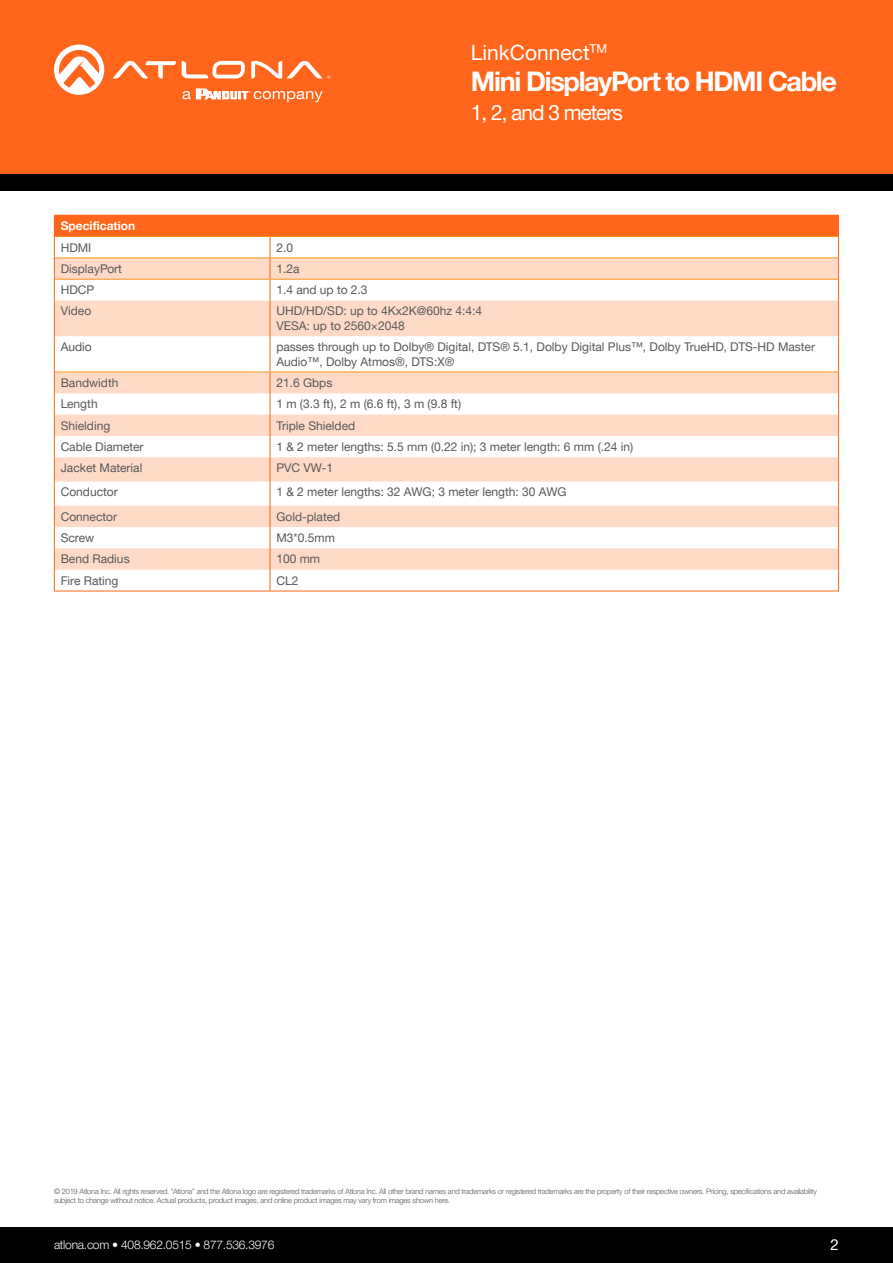
<style>
.page{position:relative;width:893px;height:1263px;background:#fff}
.page>*{position:absolute;margin:0;border:0;box-sizing:border-box;transform-origin:0 0}
.t1{font:700 27px "Helvetica Neue LTW1 G";letter-spacing:-.05em;color:#fff}
.t2{font:21px "Helvetica Neue LTW1 G";letter-spacing:-.05em;color:#fff}
.t3{font:21px "Helvetica Neue LTW1 G";color:#fff}
.t4{font:15px "Helvetica Neue LTW1 G";color:#fff}
.Index_Section_Head{font:12px/14.4px "Helvetica Neue LTW1 G";color:#57585a}
.t5{font:300 12px "Helvetica Neue LTW1 G";letter-spacing:-.02em;color:#fff}
.Index_Section_Head-2{font:700 12px "Helvetica Neue LTW1 G";color:#fff}
.General_Text_8pt{font:12px "Helvetica Neue LTW1 G";color:#57585a}
.General_Text{font:12px "Helvetica Neue LTW1 G";color:#57585a}
.t6{font:300 7.5px/9px "Helvetica Neue LTW1 G";letter-spacing:-.025em;color:#57585a}
</style>
<div class="page">
<div style="left:0;top:1227px;width:893px;height:36px;background:#000"></div>
<div style="left:0;top:0;width:893px;height:174px;background:#ff661c"></div>
<div style="left:0;top:174px;width:893px;height:17px;background:#000"></div>
<svg style="left:182px;top:61px;width:63px;height:17px"></svg>
<svg style="left:113px;top:61px;width:63px;height:18px"></svg>
<svg style="left:251px;top:61px;width:79px;height:18px"></svg>
<svg style="left:54px;top:45px;width:50px;height:50px"></svg>
<svg style="left:183px;top:88px;width:140px;height:14px"></svg>
<div style="left:54px;top:215px;width:785px;height:22px;background:#ff661c"></div>
<svg style="left:55px;top:258px;width:783px;height:312px;fill:#ffdac6"></svg>
<svg style="left:270px;top:237px;width:1px;height:64px"></svg>
<svg style="left:838px;top:237px;width:1px;height:64px"></svg>
<hr style="left:270px;top:301px;width:1px;height:35px;background:#f36421">
<hr style="left:838px;top:301px;width:1px;height:35px;background:#f36421">
<hr style="left:270px;top:336px;width:1px;height:36px;background:#f36421">
<hr style="left:838px;top:336px;width:1px;height:36px;background:#f36421">
<hr style="left:55px;top:236px;width:215px;height:1px;background:#f7931d">
<hr style="left:270px;top:236px;width:569px;height:1px;background:#f7931d">
<hr style="left:55px;top:257px;width:215px;height:1px;background:#f7931d">
<hr style="left:270px;top:257px;width:568px;height:1px;background:#f7931d">
<hr style="left:55px;top:279px;width:215px;height:1px;background:#f7931d">
<hr style="left:270px;top:279px;width:568px;height:1px;background:#f7931d">
<hr style="left:55px;top:372px;width:215px;height:1px;background:#f7931d">
<hr style="left:270px;top:372px;width:568px;height:1px;background:#f7931d">
<svg style="left:54px;top:237px;width:1px;height:64px"></svg>
<hr style="left:54px;top:301px;width:1px;height:35px;background:#ff661c">
<hr style="left:54px;top:336px;width:1px;height:36px;background:#ff661c">
<hr style="left:54px;top:591px;width:216px;height:1px;background:#ff661c">
<hr style="left:270px;top:591px;width:569px;height:1px;background:#ff661c">
<svg style="left:54px;top:372px;width:1px;height:219px"></svg>
<svg style="left:270px;top:372px;width:1px;height:219px"></svg>
<svg style="left:838px;top:372px;width:1px;height:219px"></svg>
<h2 class="t3" style="left:471px;top:39px;width:138px">LinkConnect<sup>TM</sup></h2>
<h1 class="t1" style="left:471px;top:65px;width:368px">Mini DisplayPort to HDMI Cable</h1>
<h2 class="t2" style="left:471px;top:99px;width:153px">1, 2, and 3 meters</h2>
<p class="Index_Section_Head-2" style="left:61px;top:218px;width:76px">Specification</p>
<p class="Index_Section_Head" style="left:61px;top:240px;width:32px">HDMI</p>
<p class="Index_Section_Head" style="left:276px;top:240px;width:18px">2.0</p>
<p class="Index_Section_Head" style="left:61px;top:261px;width:63px">DisplayPort</p>
<p class="Index_Section_Head" style="left:276px;top:261px;width:25px">1.2a</p>
<p class="Index_Section_Head" style="left:61px;top:283px;width:35px">HDCP</p>
<p class="Index_Section_Head" style="left:276px;top:283px;width:93px">1.4 and up to 2.3</p>
<p class="Index_Section_Head" style="left:61px;top:304px;width:32px">Video</p>
<p class="Index_Section_Head" style="left:276px;top:304px;width:207px">UHD/HD/SD: up to 4Kx2K@60hz 4:4:4</p>
<p class="Index_Section_Head" style="left:276px;top:318px;width:130px">VESA: up to 2560×2048</p>
<p class="Index_Section_Head" style="left:61px;top:340px;width:33px">Audio</p>
<p class="Index_Section_Head" style="left:276px;top:340px;width:540px">passes through up to Dolby® Digital, DTS® 5.1, Dolby Digital Plus™, Dolby TrueHD, DTS-HD Master<br>Audio™, Dolby Atmos®, DTS:X®</p>
<p class="Index_Section_Head" style="left:61px;top:375px;width:59px">Bandwidth</p>
<p class="Index_Section_Head" style="left:276px;top:375px;width:58px">21.6 Gbps</p>
<p class="Index_Section_Head" style="left:61px;top:397px;width:38px">Length</p>
<p class="Index_Section_Head" style="left:276px;top:397px;width:186px">1 m (3.3 ft), 2 m (6.6 ft), 3 m (9.8 ft)</p>
<p class="Index_Section_Head" style="left:61px;top:418px;width:51px">Shielding</p>
<p class="Index_Section_Head" style="left:276px;top:418px;width:80px">Triple Shielded</p>
<p class="Index_Section_Head" style="left:61px;top:439px;width:84px">Cable Diameter</p>
<p class="Index_Section_Head" style="left:276px;top:439px;width:358px">1 &amp; 2 meter lengths: 5.5 mm (0.22 in); 3 meter length: 6 mm (.24 in)</p>
<p class="Index_Section_Head" style="left:61px;top:461px;width:83px">Jacket Material</p>
<p class="Index_Section_Head" style="left:276px;top:461px;width:58px">PVC VW-1</p>
<p class="Index_Section_Head" style="left:61px;top:485px;width:58px">Conductor</p>
<p class="Index_Section_Head" style="left:276px;top:485px;width:292px">1 &amp; 2 meter lengths: 32 AWG; 3 meter length: 30 AWG</p>
<p class="Index_Section_Head" style="left:61px;top:509px;width:58px">Connector</p>
<p class="Index_Section_Head" style="left:276px;top:509px;width:65px">Gold-plated</p>
<p class="Index_Section_Head" style="left:61px;top:530px;width:35px">Screw</p>
<p class="Index_Section_Head" style="left:276px;top:530px;width:60px">M3*0.5mm</p>
<p class="General_Text_8pt" style="left:61px;top:552px;width:70px">Bend Radius</p>
<p class="General_Text" style="left:276px;top:552px;width:45px">100 mm</p>
<p class="Index_Section_Head" style="left:61px;top:573px;width:59px">Fire Rating</p>
<p class="General_Text" style="left:276px;top:573px;width:24px">CL2</p>
<p class="t6" style="left:54px;top:1187px;width:764px">© 2019 Atlona Inc. All rights reserved. “Atlona” and the Atlona logo are registered trademarks of Atlona Inc. All other brand names and trademarks or registered trademarks are the property of their respective owners. Pricing, specifications and availability subject to change without notice. Actual products, product images, and online product images may vary from images shown here.</p>
<p class="t5" style="left:54px;top:1237px;width:222px">atlona.com • 408.962.0515 • 877.536.3976</p>
<p class="t4" style="left:831px;top:1235px;width:10px">2</p>
</div>
